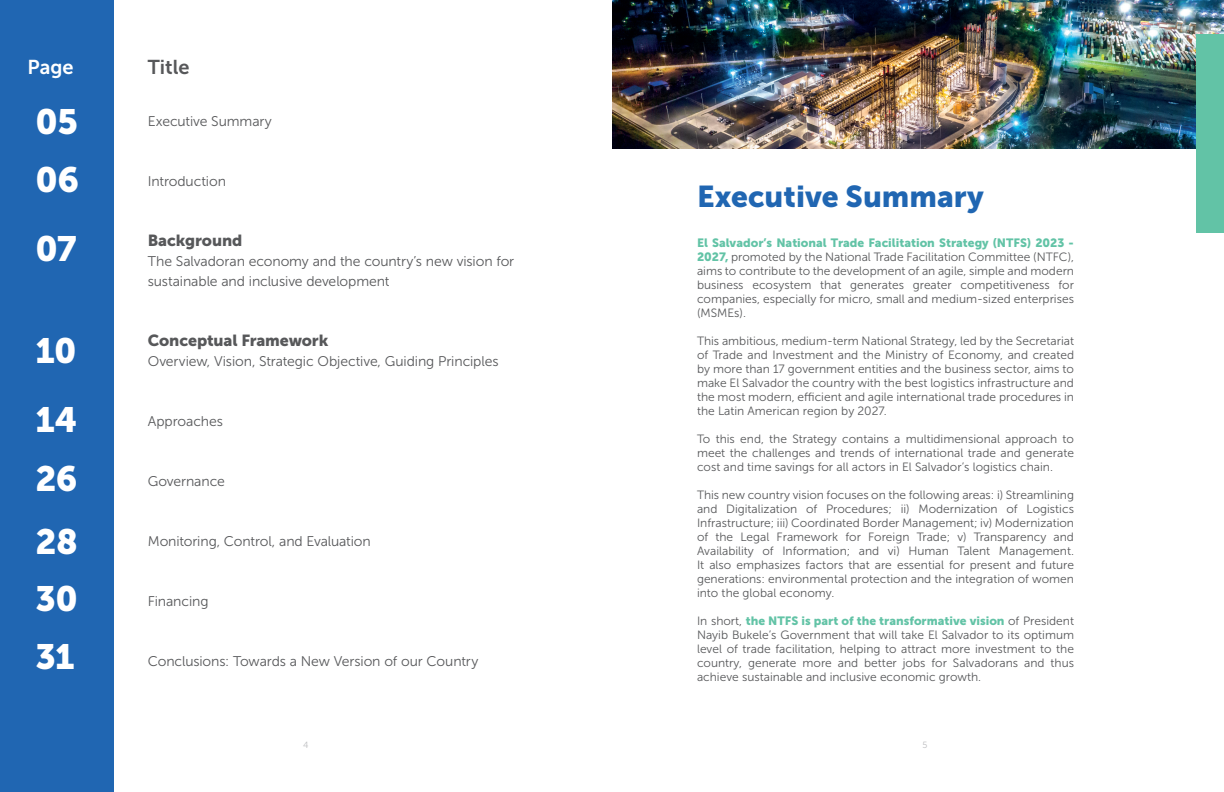
<style>
.page{position:relative;width:1224px;height:792px;background:#fff}
.page>*{position:absolute;margin:0;border:0;box-sizing:border-box;transform-origin:0 0}
.t1{font:35px/57.4px "Museo Sans 900";letter-spacing:-.015em;color:#fff}
.t2{font:30px "Museo Sans 900";color:#2066b2}
.t3{font:20px "Museo Sans 700";color:#57585a}
.t4{font:20px "Museo Sans 700";color:#fff}
.t5{font:16px "Museo Sans 900";letter-spacing:-.005em;color:#57585a}
.t6{font:14px/20px "Museo Sans 300";letter-spacing:-.005em;color:#57585a}
.t7{font:12px/14px "Museo Sans 300";color:#57585a;text-align:justify}
.t8{font:12px "Museo Sans 900";color:#62c3a6}
.t9{font:9px "Museo Sans 300";color:#bcbdc0}
.s1{font-family:"Museo Sans 900";color:#62c3a6}
.s2{font-family:"Museo Sans 300";color:#57585a}
</style>
<div class="page">
<div style="left:0;top:0;width:113px;height:792px;background:#2066b2"></div>
<img style="left:612px;top:0;width:612px;height:149px">
<div style="left:1197px;top:34px;width:27px;height:199px;background:#62c3a6"></div>
<h3 class="t4" style="left:27px;top:56px;width:48px">Page</h3>
<h3 class="t3" style="left:148px;top:56px;width:43px">Title</h3>
<h1 class="t1" style="left:36px;top:93px;width:45px">05<br>06</h1>
<h1 class="t1" style="left:36px;top:219px;width:43px">07</h1>
<h1 class="t1" style="left:36px;top:316px;width:43px;line-height:69px">10<br>14</h1>
<h1 class="t1" style="left:36px;top:447px;width:44px;line-height:62.8px">26<br>28</h1>
<h1 class="t1" style="left:36px;top:570px;width:44px">30<br>31</h1>
<p class="t6" style="left:148px;top:111px;width:126px">Executive Summary</p>
<p class="t6" style="left:148px;top:171px;width:80px">Introduction</p>
<h3 class="t5" style="left:148px;top:231px;width:96px">Background</h3>
<p class="t6" style="left:148px;top:251px;width:368px">The Salvadoran economy and the country’s new vision for sustainable and inclusive development</p>
<h3 class="t5" style="left:148px;top:331px;width:182px">Conceptual Framework</h3>
<p class="t6" style="left:148px;top:351px;width:352px">Overview, Vision, Strategic Objective, Guiding Principles</p>
<p class="t6" style="left:148px;top:411px;width:77px">Approaches</p>
<p class="t6" style="left:148px;top:471px;width:78px">Governance</p>
<p class="t6" style="left:148px;top:531px;width:225px">Monitoring, Control, and Evaluation</p>
<p class="t6" style="left:148px;top:591px;width:62px">Financing</p>
<p class="t6" style="left:148px;top:651px;width:332px">Conclusions: Towards a New Version of our Country</p>
<h2 class="t2" style="left:697px;top:180px;width:289px">Executive Summary</h2>
<p class="t8" style="left:697px;top:236px;width:378px">El Salvador’s National Trade Facilitation Strategy (NTFS) 2023 -</p>
<p class="t7" style="left:697px;top:250px;width:379px"><span class="s1">2027,</span> promoted by the National Trade Facilitation Committee (NTFC), aims to contribute to the development of an agile, simple and modern business ecosystem that generates greater competitiveness for companies, especially for micro, small and medium-sized enterprises (MSMEs).</p>
<p class="t7" style="left:697px;top:334px;width:379px">This ambitious, medium-term National Strategy, led by the Secretariat of Trade and Investment and the Ministry of Economy, and created by more than 17 government entities and the business sector, aims to make El Salvador the country with the best logistics infrastructure and the most modern, efficient and agile international trade procedures in the Latin American region by 2027.</p>
<p class="t7" style="left:697px;top:432px;width:379px">To this end, the Strategy contains a multidimensional approach to meet the challenges and trends of international trade and generate cost and time savings for all actors in El Salvador’s logistics chain.</p>
<p class="t7" style="left:697px;top:488px;width:379px">This new country vision focuses on the following areas: i) Streamlining and Digitalization of Procedures; ii) Modernization of Logistics Infrastructure; iii) Coordinated Border Management; iv) Modernization of the Legal Framework for Foreign Trade; v) Transparency and Availability of Information; and vi) Human Talent Management.<br>It also emphasizes factors that are essential for present and future generations: environmental protection and the integration of women into the global economy.</p>
<p class="t8" style="left:697px;top:614px;width:379px"><span class="s2">In short,</span> the NTFS is part of the transformative vision <span class="s2">of President</span></p>
<p class="t7" style="left:697px;top:628px;width:379px">Nayib Bukele’s Government that will take El Salvador to its optimum level of trade facilitation, helping to attract more investment to the country, generate more and better jobs for Salvadorans and thus achieve sustainable and inclusive economic growth.</p>
<p class="t9" style="left:303px;top:740px;width:7px">4</p>
<p class="t9" style="left:923px;top:740px;width:7px">5</p>
</div>
